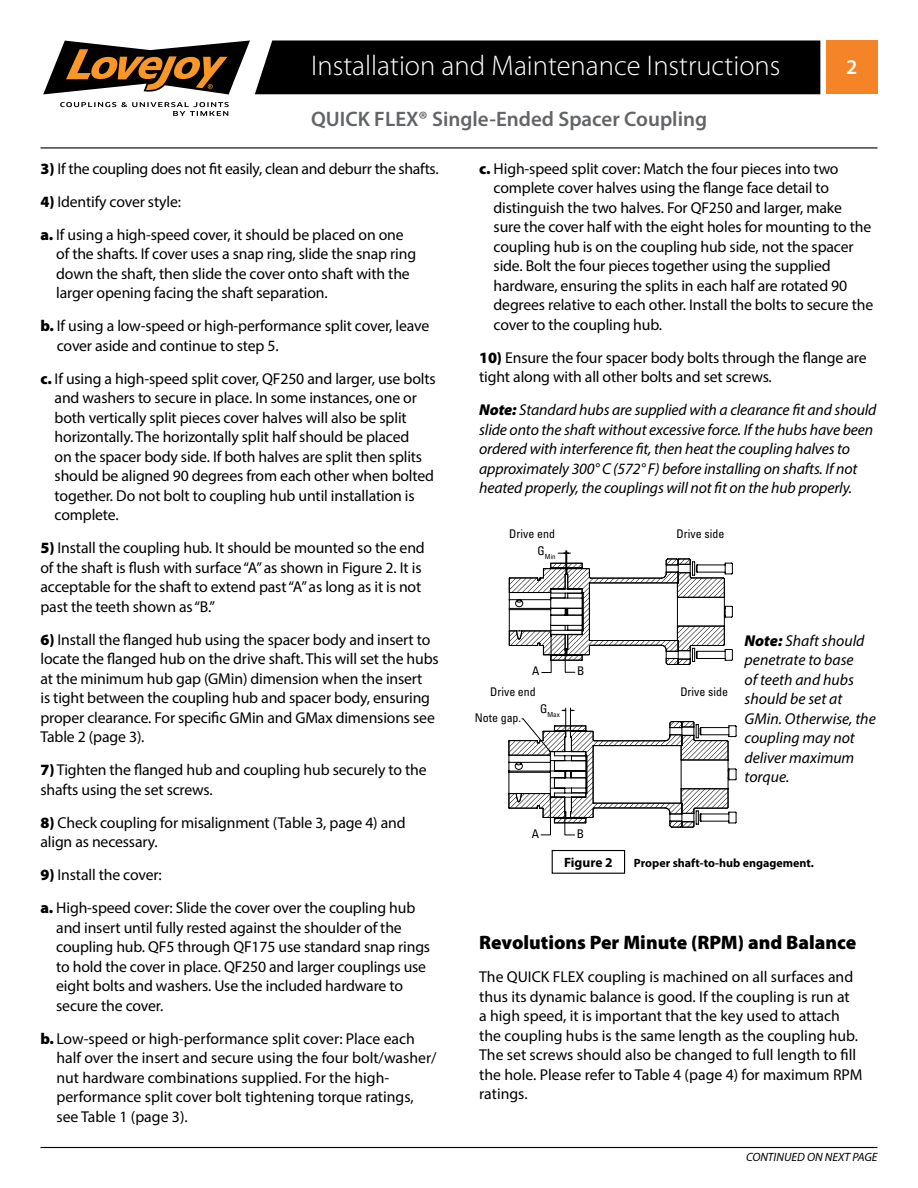
<style>
.page{position:relative;width:918px;height:1188px;background:#fff}
.page>*{position:absolute;margin:0;border:0;box-sizing:border-box;transform-origin:0 0}
.t1{font:300 28.5px "Myriad Pro";color:#fff}
.t2{font:600 21px "Myriad Pro";color:#636466}
.t3{font:600 21px "Myriad Pro";color:#fff}
.t4{font:900 19.5px "Myriad Pro";color:#000}
.t5{font:15.75px/19.5px "Myriad Pro";letter-spacing:-.01em;color:#000}
.t6{font:italic 15.75px/19.5px "Myriad Pro";letter-spacing:-.01em;color:#000}
.t7{font:700 13.5px "Myriad Pro";color:#000}
.t8{font:condensed 12px "Univers LT Std";color:#000}
.t9{font:700 12px "Myriad Pro";color:#000}
.t10{font:italic 12px "Myriad Pro";color:#000}
.t11{font:condensed 6.9px "Univers LT Std";color:#000}
.s1{font-weight:900}
</style>
<div class="page">
<div style="left:826px;top:40px;width:52px;height:54px;background:#f58429"></div>
<hr style="left:40px;top:1147px;width:838px;height:1px;background:#000">
<hr style="left:40px;top:147px;width:838px;height:1px;background:#000">
<svg style="left:43px;top:40px;width:777px;height:54px;background:#25201a"></svg>
<svg style="left:60px;top:102px;width:169px;height:14px"></svg>
<div style="left:552px;top:850px;width:73px;height:24px;border:1px solid #000"></div>
<svg style="left:509px;top:550px;width:224px;height:123px"></svg>
<svg style="left:508px;top:707px;width:229px;height:129px"></svg>
<h1 class="t1" style="left:311px;top:48px;width:471px">Installation and Maintenance Instructions</h1>
<h2 class="t3" style="left:846px;top:54px;width:13px">2</h2>
<h2 class="t2" style="left:311px;top:105px;width:398px">QUICK FLEX® Single-Ended Spacer Coupling</h2>
<p class="t5" style="left:494px;top:158px;width:381px;text-indent:-14px"><span class="s1">c.</span> High-speed split cover: Match the four pieces into two complete cover halves using the flange face detail to distinguish the two halves. For QF250 and larger, make sure the cover half with the eight holes for mounting to the coupling hub is on the coupling hub side, not the spacer side. Bolt the four pieces together using the supplied hardware, ensuring the splits in each half are rotated 90 degrees relative to each other. Install the bolts to secure the cover to the coupling hub.</p>
<p class="t5" style="left:479px;top:347px;width:389px"><span class="s1">10)</span> Ensure the four spacer body bolts through the flange are tight along with all other bolts and set screws.</p>
<p class="t6" style="left:479px;top:400px;width:399px"><span class="s1">Note:</span> Standard hubs are supplied with a clearance fit and should slide onto the shaft without excessive force. If the hubs have been ordered with interference fit, then heat the coupling halves to approximately 300° C (572° F) before installing on shafts. If not heated properly, the couplings will not fit on the hub properly.</p>
<p class="t5" style="left:40px;top:159px;width:400px"><span class="s1">3)</span> If the coupling does not fit easily, clean and deburr the shafts.</p>
<p class="t5" style="left:40px;top:185px;width:365px;line-height:33px"><span class="s1">4)</span> Identify cover style:<br><span class="s1">a.</span> If using a high-speed cover, it should be placed on one</p>
<p class="t5" style="left:56px;top:244px;width:361px">of the shafts. If cover uses a snap ring, slide the snap ring down the shaft, then slide the cover onto shaft with the larger opening facing the shaft separation.</p>
<p class="t5" style="left:57px;top:316px;width:374px;text-indent:-16px"><span class="s1">b.</span> If using a low-speed or high-performance split cover, leave cover aside and continue to step 5.</p>
<p class="t5" style="left:55px;top:369px;width:383px;text-indent:-14px"><span class="s1">c.</span> If using a high-speed split cover, QF250 and larger, use bolts and washers to secure in place. In some instances, one or both vertically split pieces cover halves will also be split horizontally. The horizontally split half should be placed<br>on the spacer body side. If both halves are split then splits should be aligned 90 degrees from each other when bolted together. Do not bolt to coupling hub until installation is complete.</p>
<p class="t5" style="left:40px;top:538px;width:386px"><span class="s1">5)</span> Install the coupling hub. It should be mounted so the end of the shaft is flush with surface “A” as shown in Figure 2. It is acceptable for the shaft to extend past “A” as long as it is not past the teeth shown as “B.”</p>
<p class="t5" style="left:40px;top:629px;width:400px"><span class="s1">6)</span> Install the flanged hub using the spacer body and insert to locate the flanged hub on the drive shaft. This will set the hubs at the minimum hub gap (GMin) dimension when the insert<br>is tight between the coupling hub and spacer body, ensuring proper clearance. For specific GMin and GMax dimensions see Table 2 (page 3).</p>
<p class="t5" style="left:40px;top:760px;width:388px"><span class="s1">7)</span> Tighten the flanged hub and coupling hub securely to the shafts using the set screws.</p>
<p class="t5" style="left:40px;top:812px;width:367px"><span class="s1">8)</span> Check coupling for misalignment (Table 3, page 4) and align as necessary.</p>
<p class="t5" style="left:40px;top:858px;width:376px;line-height:33px"><span class="s1">9)</span> Install the cover:<br><span class="s1">a.</span> High-speed cover: Slide the cover over the coupling hub</p>
<p class="t5" style="left:56px;top:917px;width:375px">and insert until fully rested against the shoulder of the coupling hub. QF5 through QF175 use standard snap rings to hold the cover in place. QF250 and larger couplings use eight bolts and washers. Use the included hardware to secure the cover.</p>
<p class="t5" style="left:56px;top:1028px;width:382px;text-indent:-16px"><span class="s1">b.</span> Low-speed or high-performance split cover: Place each half over the insert and secure using the four bolt/washer/ nut hardware combinations supplied. For the high&shy;performance split cover bolt tightening torque ratings, see Table 1 (page 3).</p>
<p class="t8" style="left:509px;top:526px;width:47px">Drive end</p>
<p class="t8" style="left:677px;top:526px;width:49px">Drive side</p>
<p class="t11" style="left:538px;top:552px;width:20px"><sup>G</sup>Min</p>
<p class="t6" style="left:745px;top:630px;width:133px"><span class="s1">Note:</span> Shaft should penetrate to base<br>of teeth and hubs should be set at<br>GMin. Otherwise, the coupling may not deliver maximum torque.</p>
<p class="t8" style="left:532px;top:663px;width:9px">A</p>
<p class="t8" style="left:577px;top:663px;width:9px">B</p>
<p class="t8" style="left:811px;top:667px;width:9px">A</p>
<p class="t8" style="left:230px;top:684px;width:47px">Drive end</p>
<p class="t8" style="left:397px;top:684px;width:49px">Drive side</p>
<p class="t8" style="left:490px;top:684px;width:47px">Drive end</p>
<p class="t8" style="left:680px;top:684px;width:49px">Drive side</p>
<p class="t11" style="left:540px;top:710px;width:21px"><sup>G</sup>Max</p>
<p class="t11" style="left:258px;top:710px;width:20px"><sup>G</sup>Min</p>
<p class="t8" style="left:475px;top:710px;width:48px">Note gap.</p>
<p class="t8" style="left:252px;top:821px;width:9px">A</p>
<p class="t8" style="left:297px;top:821px;width:9px">B</p>
<p class="t8" style="left:532px;top:826px;width:9px">A</p>
<p class="t8" style="left:577px;top:826px;width:9px">B</p>
<p class="t7" style="left:564px;top:854px;width:50px">Figure 2</p>
<p class="t9" style="left:634px;top:855px;width:181px">Proper shaft-to-hub engagement.</p>
<p class="t4" style="left:479px;top:930px;width:379px">Revolutions Per Minute (RPM) and Balance</p>
<p class="t5" style="left:479px;top:967px;width:385px">The QUICK FLEX coupling is machined on all surfaces and thus its dynamic balance is good. If the coupling is run at<br>a high speed, it is important that the key used to attach the coupling hubs is the same length as the coupling hub.<br>The set screws should also be changed to full length to fill the hole. Please refer to Table 4 (page 4) for maximum RPM ratings.</p>
<p class="t10" style="left:746px;top:1150px;width:133px">CONTINUED ON NEXT PAGE</p>
</div>
